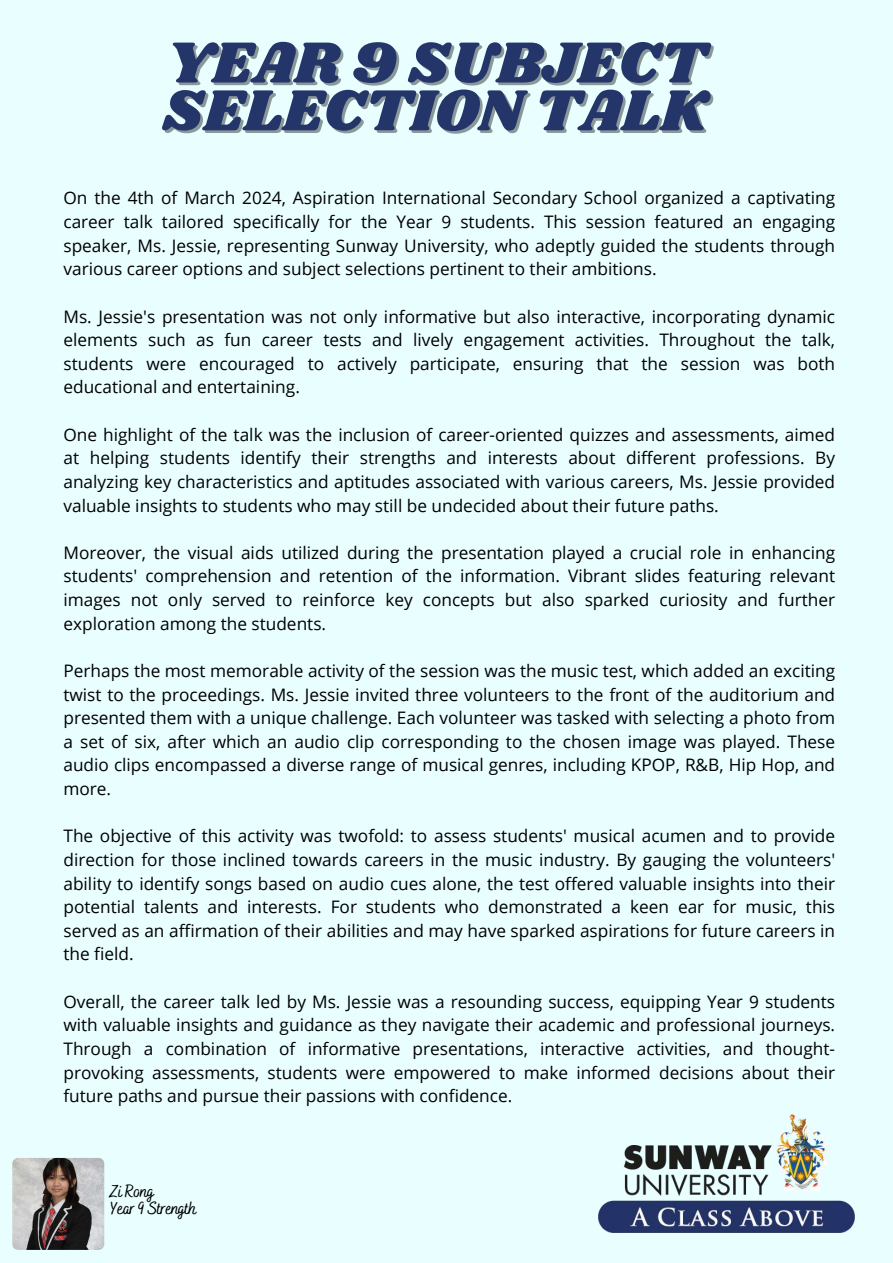
<style>
.page{position:relative;width:893px;height:1263px;background:#e9feff}
.page>*{position:absolute;margin:0;border:0;box-sizing:border-box;transform-origin:0 0}
.t1{font:60px/47.8px "Shrikhand";color:#24356a}
.t2{font:500 17.7px/17.4px "Bakerie Smooth";letter-spacing:-.02em;color:#000}
.t3{font:17.25px/23.6px "Open Sans";color:#000;text-align:justify}
</style>
<div class="page">
<img style="left:598px;top:1113px;width:257px;height:120px">
<img style="left:12px;top:1158px;width:92px;height:92px;border-radius:6px">
<h1 class="t1" style="left:162px;top:41px;width:547px">YEAR 9 SUBJECT<br>SELECTION TALK</h1>
<p class="t3" style="left:63px;top:186px;width:773px">On the 4th of March 2024, Aspiration International Secondary School organized a captivating career talk tailored specifically for the Year 9 students. This session featured an engaging speaker, Ms. Jessie, representing Sunway University, who adeptly guided the students through various career options and subject selections pertinent to their ambitions.</p>
<p class="t3" style="left:63px;top:304px;width:773px">Ms. Jessie's presentation was not only informative but also interactive, incorporating dynamic elements such as fun career tests and lively engagement activities. Throughout the talk, students were encouraged to actively participate, ensuring that the session was both educational and entertaining.</p>
<p class="t3" style="left:63px;top:422px;width:773px">One highlight of the talk was the inclusion of career-oriented quizzes and assessments, aimed at helping students identify their strengths and interests about different professions. By analyzing key characteristics and aptitudes associated with various careers, Ms. Jessie provided valuable insights to students who may still be undecided about their future paths.</p>
<p class="t3" style="left:63px;top:540px;width:773px">Moreover, the visual aids utilized during the presentation played a crucial role in enhancing students' comprehension and retention of the information. Vibrant slides featuring relevant images not only served to reinforce key concepts but also sparked curiosity and further exploration among the students.</p>
<p class="t3" style="left:63px;top:658px;width:773px">Perhaps the most memorable activity of the session was the music test, which added an exciting twist to the proceedings. Ms. Jessie invited three volunteers to the front of the auditorium and presented them with a unique challenge. Each volunteer was tasked with selecting a photo from a set of six, after which an audio clip corresponding to the chosen image was played. These audio clips encompassed a diverse range of musical genres, including KPOP, R&amp;B, Hip Hop, and more.</p>
<p class="t3" style="left:63px;top:824px;width:773px">The objective of this activity was twofold: to assess students' musical acumen and to provide direction for those inclined towards careers in the music industry. By gauging the volunteers' ability to identify songs based on audio cues alone, the test offered valuable insights into their potential talents and interests. For students who demonstrated a keen ear for music, this served as an affirmation of their abilities and may have sparked aspirations for future careers in the field.</p>
<p class="t3" style="left:63px;top:989px;width:773px">Overall, the career talk led by Ms. Jessie was a resounding success, equipping Year 9 students with valuable insights and guidance as they navigate their academic and professional journeys.<br>Through a combination of informative presentations, interactive activities, and thought&shy;provoking assessments, students were empowered to make informed decisions about their future paths and pursue their passions with confidence.</p>
<p class="t2" style="left:110px;top:1183px;width:88px">Zi Rong<br>Year 9 Strength</p>
</div>
